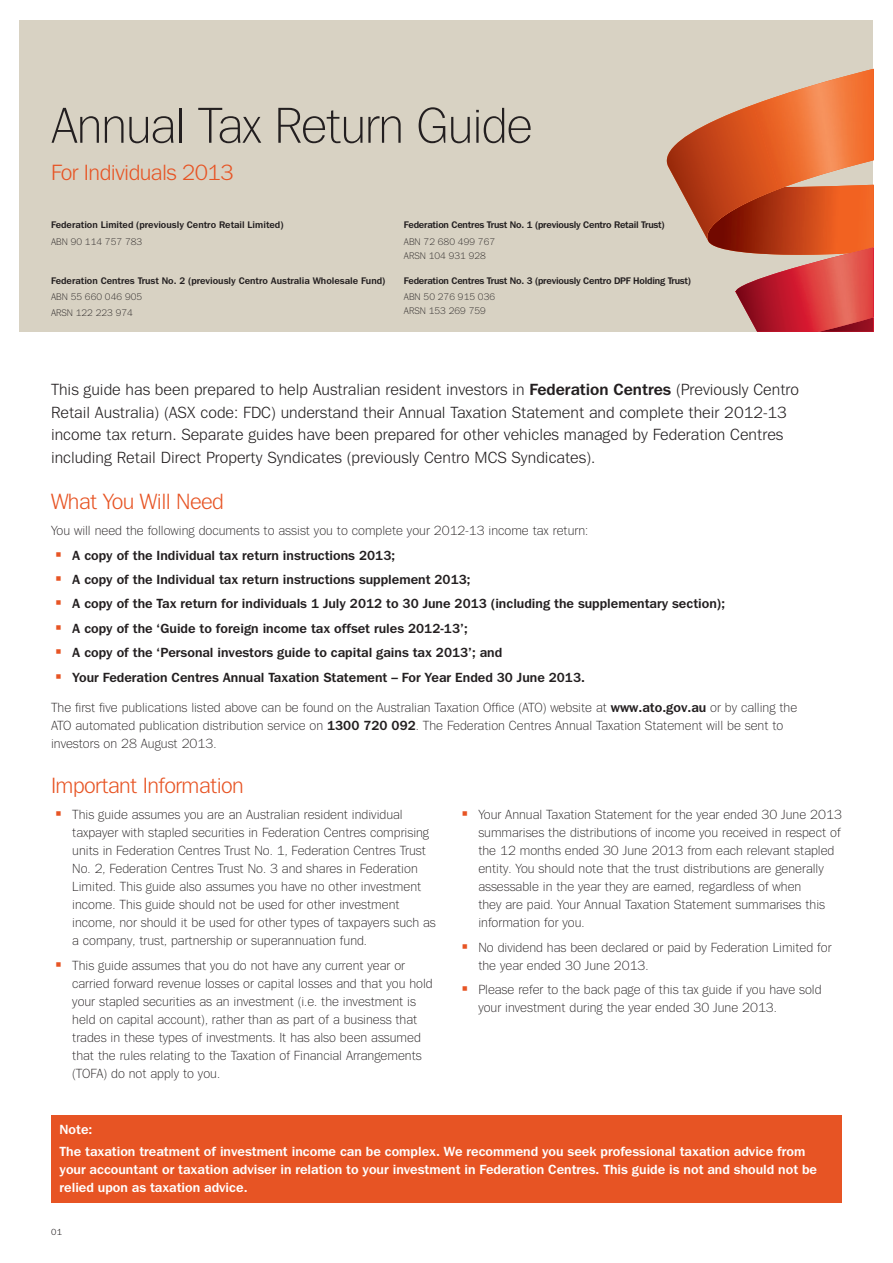
<style>
.page{position:relative;width:893px;height:1263px;background:#fff}
.page>*{position:absolute;margin:0;border:0;box-sizing:border-box;transform-origin:0 0}
.Main_Heading{font:300 51.45px "Tee Franklin";letter-spacing:-.025em;color:#231f20}
.Section_Heading{font:22.5px "Tee Franklin";letter-spacing:-.025em;color:#e75424}
.Intro_Para_Text{font:16.5px/22.5px "Tee Franklin";color:#231f20}
.Body_Text{font:300 13.5px/18px "Tee Franklin";color:#231f20}
.t1{font:700 13.5px "Tee Franklin";color:#231f20}
.Bold_Body_Text{font:700 13.5px/18px "Tee Franklin";color:#fff}
.Sub_Sub_Heading{font:700 9.75px "Tee Franklin";color:#231f20}
.Sub_Sub_Heading-2{font:700 9.75px "Tee Franklin";letter-spacing:-.02em;color:#231f20}
.Body_Text-2{font:300 9.75px "Tee Franklin";color:#231f20}
.t2{font:9px "Tee Franklin";color:#231f20}
.s1{font-weight:700}
</style>
<div class="page">
<div style="left:20px;top:20px;width:853px;height:312px;background:#d8d2c3"></div>
<div style="left:51px;top:1115px;width:791px;height:87px;background:#e75424"></div>
<svg style="left:708px;top:241px;width:165px;height:91px"></svg>
<img style="left:667px;top:104px;width:206px;height:137px">
<img style="left:753px;top:69px;width:120px;height:120px">
<p class="Main_Heading" style="left:51px;top:96px;width:483px">Annual Tax Return Guide</p>
<p class="Section_Heading" style="left:51px;top:159px;width:184px">For Individuals 2013</p>
<p class="Sub_Sub_Heading" style="left:51px;top:219px;width:234px">Federation Limited (previously Centro Retail Limited)</p>
<p class="Sub_Sub_Heading-2" style="left:404px;top:219px;width:262px">Federation Centres Trust No. 1 (previously Centro Retail Trust)</p>
<p class="Body_Text-2" style="left:51px;top:236px;width:93px">ABN 90 114 757 783</p>
<p class="Body_Text-2" style="left:404px;top:236px;width:93px">ABN 72 680 499 767</p>
<p class="Body_Text-2" style="left:404px;top:250px;width:84px">ARSN 104 931 928</p>
<p class="Sub_Sub_Heading" style="left:51px;top:275px;width:336px">Federation Centres Trust No. 2 (previously Centro Australia Wholesale Fund)</p>
<p class="Sub_Sub_Heading-2" style="left:404px;top:275px;width:289px">Federation Centres Trust No. 3 (previously Centro DPF Holding Trust)</p>
<p class="Body_Text-2" style="left:51px;top:291px;width:93px">ABN 55 660 046 905</p>
<p class="Body_Text-2" style="left:404px;top:291px;width:93px">ABN 50 276 915 036</p>
<p class="Body_Text-2" style="left:51px;top:307px;width:84px">ARSN 122 223 974</p>
<p class="Body_Text-2" style="left:404px;top:305px;width:84px">ARSN 153 269 759</p>
<p class="Intro_Para_Text" style="left:51px;top:378px;width:750px">This guide has been prepared to help Australian resident investors in <span class="s1">Federation Centres</span> (Previously Centro Retail Australia) (ASX code: FDC) understand their Annual Taxation Statement and complete their 2012-13 income tax return. Separate guides have been prepared for other vehicles managed by Federation Centres including Retail Direct Property Syndicates (previously Centro MCS Syndicates).</p>
<p class="Section_Heading" style="left:51px;top:488px;width:174px">What You Will Need</p>
<p class="Body_Text" style="left:51px;top:522px;width:539px">You will need the following documents to assist you to complete your 2012-13 income tax return:</p>
<p class="t1" style="left:72px;top:547px;width:324px">A copy of the Individual tax return instructions 2013;</p>
<p class="t1" style="left:72px;top:571px;width:400px">A copy of the Individual tax return instructions supplement 2013;</p>
<p class="t1" style="left:72px;top:596px;width:654px">A copy of the Tax return for individuals 1 July 2012 to 30 June 2013 (including the supplementary section);</p>
<p class="t1" style="left:72px;top:620px;width:397px">A copy of the ‘Guide to foreign income tax offset rules 2012-13’;</p>
<p class="t1" style="left:72px;top:645px;width:431px">A copy of the ‘Personal investors guide to capital gains tax 2013’; and</p>
<p class="t1" style="left:72px;top:669px;width:514px">Your Federation Centres Annual Taxation Statement – For Year Ended 30 June 2013.</p>
<p class="Body_Text" style="left:51px;top:699px;width:748px">The first five publications listed above can be found on the Australian Taxation Office (ATO) website at <span class="s1">www.ato.gov.au</span> or by calling the<br>ATO automated publication distribution service on <span class="s1">1300 720 092</span>. The Federation Centres Annual Taxation Statement will be sent to investors on 28 August 2013.</p>
<p class="Section_Heading" style="left:51px;top:772px;width:194px">Important Information</p>
<p class="Body_Text" style="left:72px;top:806px;width:365px">This guide assumes you are an Australian resident individual taxpayer with stapled securities in Federation Centres comprising units in Federation Centres Trust No. 1, Federation Centres Trust No. 2, Federation Centres Trust No. 3 and shares in Federation Limited. This guide also assumes you have no other investment income. This guide should not be used for other investment income, nor should it be used for other types of taxpayers such as a company, trust, partnership or superannuation fund.</p>
<p class="Body_Text" style="left:72px;top:956px;width:362px">This guide assumes that you do not have any current year or carried forward revenue losses or capital losses and that you hold your stapled securities as an investment (i.e. the investment is held on capital account), rather than as part of a business that trades in these types of investments. It has also been assumed that the rules relating to the Taxation of Financial Arrangements (TOFA) do not apply to you.</p>
<p class="Body_Text" style="left:478px;top:806px;width:365px">Your Annual Taxation Statement for the year ended 30 June 2013 summarises the distributions of income you received in respect of the 12 months ended 30 June 2013 from each relevant stapled entity. You should note that the trust distributions are generally assessable in the year they are earned, regardless of when<br>they are paid. Your Annual Taxation Statement summarises this information for you.</p>
<p class="Body_Text" style="left:478px;top:938px;width:355px">No dividend has been declared or paid by Federation Limited for the year ended 30 June 2013.</p>
<p class="Body_Text" style="left:478px;top:980px;width:345px">Please refer to the back page of this tax guide if you have sold your investment during the year ended 30 June 2013.</p>
<p class="Bold_Body_Text" style="left:60px;top:1120px;width:34px">Note:</p>
<p class="Bold_Body_Text" style="left:60px;top:1142px;width:759px">The taxation treatment of investment income can be complex. We recommend you seek professional taxation advice from your accountant or taxation adviser in relation to your investment in Federation Centres. This guide is not and should not be relied upon as taxation advice.</p>
<p class="t2" style="left:51px;top:1227px;width:13px">01</p>
</div>
